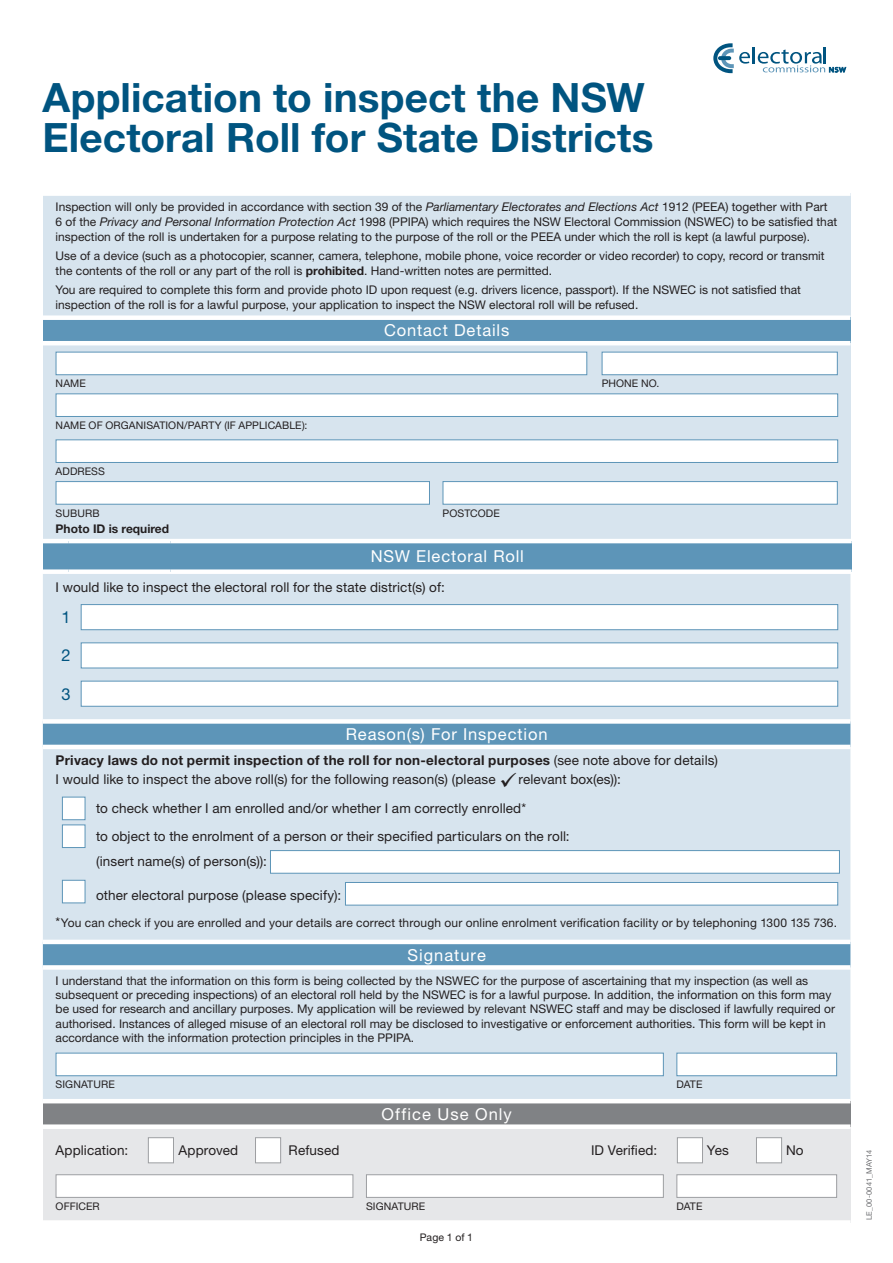
<style>
.page{position:relative;width:893px;height:1263px;background:#fff}
.page>*{position:absolute;margin:0;border:0;box-sizing:border-box;transform-origin:0 0}
.t1{font:700 40.5px/40.5px "Helvetica Neue LT Std";color:#005480}
.t2{font:16.5px "Helvetica Neue LT Std";letter-spacing:.055em;color:#fff}
.t3{font:16.5px "Helvetica Neue LT Std";color:#005480}
.t4{font:13.5px/19.2px "Helvetica Neue LT Std";letter-spacing:.01em;color:#231f20}
.t5{font:12px/15px "Helvetica Neue LT Std";color:#231f20}
.t6{font:700 12px "Helvetica Neue LT Std";color:#231f20}
.t7{font:10.5px "Helvetica Neue LT Std";letter-spacing:.01em;color:#231f20}
.t8{font:7.5px "Helvetica Neue LT Std";letter-spacing:.025em;color:#6c6d70}
.s1{font-style:italic}
.s2{font-weight:700}
.s3{font-size:13.5px}
</style>
<div class="page">
<svg style="left:713px;top:43px;width:133px;height:30px"></svg>
<svg style="left:718px;top:56px;width:13px;height:4px"></svg>
<div style="left:43px;top:194px;width:807px;height:124px;background:#d7e4ee"></div>
<div style="left:43px;top:318px;width:807px;height:25px;background:#5d95b8"></div>
<div style="left:43px;top:343px;width:807px;height:196px;background:#d7e4ee"></div>
<div style="left:43px;top:191px;width:807px;height:5px;background:#fff"></div>
<hr style="left:43px;top:341px;width:807px;height:4px;background:#fff">
<div style="left:43px;top:315px;width:807px;height:5px;background:#fff"></div>
<div style="left:56px;top:352px;width:531px;height:23px;background:#fff;border:1px solid #5d95b8"></div>
<div style="left:602px;top:352px;width:236px;height:23px;background:#fff;border:1px solid #5d95b8"></div>
<div style="left:56px;top:393px;width:782px;height:24px;background:#fff;border:1px solid #5d95b8"></div>
<div style="left:56px;top:439px;width:782px;height:24px;background:#fff;border:1px solid #5d95b8"></div>
<div style="left:56px;top:481px;width:374px;height:24px;background:#fff;border:1px solid #5d95b8"></div>
<div style="left:443px;top:481px;width:395px;height:24px;background:#fff;border:1px solid #5d95b8"></div>
<div style="left:43px;top:541px;width:809px;height:31px;background:#5d95b8"></div>
<hr style="left:43px;top:539px;width:25px;height:4px;background:#fff">
<hr style="left:68px;top:539px;width:102px;height:4px;background:#fff">
<hr style="left:170px;top:539px;width:682px;height:4px;background:#fff">
<div style="left:43px;top:569px;width:25px;height:5px;background:#fff"></div>
<div style="left:68px;top:569px;width:102px;height:5px;background:#fff"></div>
<div style="left:170px;top:569px;width:682px;height:5px;background:#fff"></div>
<div style="left:43px;top:574px;width:807px;height:525px;background:#d7e4ee"></div>
<svg style="left:43px;top:724px;width:807px;height:241px;background:#bdd3e2"></svg>
<div style="left:43px;top:1101px;width:807px;height:26px;background:#808285"></div>
<div style="left:43px;top:1127px;width:807px;height:95px;background:#e6e7e9"></div>
<div style="left:43px;top:719px;width:807px;height:5px;background:#fff"></div>
<hr style="left:43px;top:745px;width:807px;height:4px;background:#fff">
<hr style="left:43px;top:940px;width:807px;height:4px;background:#fff">
<div style="left:43px;top:1124px;width:807px;height:5px;background:#fff"></div>
<div style="left:43px;top:1220px;width:807px;height:5px;background:#fff"></div>
<div style="left:43px;top:965px;width:807px;height:5px;background:#fff"></div>
<hr style="left:43px;top:1099px;width:807px;height:4px;background:#fff">
<div style="left:81px;top:604px;width:757px;height:26px;background:#fff;border:1px solid #5d95b8"></div>
<div style="left:81px;top:642px;width:757px;height:26px;background:#fff;border:1px solid #5d95b8"></div>
<div style="left:81px;top:681px;width:757px;height:26px;background:#fff;border:1px solid #5d95b8"></div>
<div style="left:62px;top:797px;width:23px;height:23px;background:#fff;border:1px solid #5d95b8"></div>
<div style="left:62px;top:824px;width:23px;height:24px;background:#fff;border:1px solid #5d95b8"></div>
<div style="left:270px;top:850px;width:570px;height:23px;background:#fff;border:1px solid #5d95b8"></div>
<div style="left:62px;top:880px;width:23px;height:23px;background:#fff;border:1px solid #5d95b8"></div>
<div style="left:345px;top:882px;width:493px;height:23px;background:#fff;border:1px solid #5d95b8"></div>
<div style="left:56px;top:1053px;width:608px;height:23px;background:#fff;border:1px solid #5d95b8"></div>
<div style="left:676px;top:1053px;width:161px;height:23px;background:#fff;border:1px solid #5d95b8"></div>
<div style="left:148px;top:1137px;width:26px;height:26px;background:#fff;border:1px solid #9d9fa2"></div>
<div style="left:255px;top:1137px;width:26px;height:26px;background:#fff;border:1px solid #9d9fa2"></div>
<div style="left:677px;top:1137px;width:26px;height:26px;background:#fff;border:1px solid #9d9fa2"></div>
<div style="left:756px;top:1137px;width:26px;height:26px;background:#fff;border:1px solid #9d9fa2"></div>
<div style="left:56px;top:1174px;width:297px;height:24px;background:#fff;border:1px solid #9d9fa2"></div>
<div style="left:366px;top:1174px;width:298px;height:24px;background:#fff;border:1px solid #9d9fa2"></div>
<div style="left:676px;top:1174px;width:161px;height:24px;background:#fff;border:1px solid #9d9fa2"></div>
<h1 class="t1" style="left:43px;top:76px;width:612px">Application to inspect the NSW<br>Electoral Roll for State Districts</h1>
<p class="t5" style="left:56px;top:199px;width:783px">Inspection will only be provided in accordance with section 39 of the <span class="s1">Parliamentary Electorates and Elections Act</span> 1912 (PEEA) together with Part<br>6 of the <span class="s1">Privacy and Personal Information Protection Act</span> 1998 (PPIPA) which requires the NSW Electoral Commission (NSWEC) to be satisfied that inspection of the roll is undertaken for a purpose relating to the purpose of the roll or the PEEA under which the roll is kept (a lawful purpose).</p>
<p class="t5" style="left:56px;top:248px;width:771px">Use of a device (such as a photocopier, scanner, camera, telephone, mobile phone, voice recorder or video recorder) to copy, record or transmit the contents of the roll or any part of the roll is <span class="s2">prohibited</span>. Hand-written notes are permitted.</p>
<p class="t5" style="left:56px;top:282px;width:747px">You are required to complete this form and provide photo ID upon request (e.g. drivers licence, passport). If the NSWEC is not satisfied that inspection of the roll is for a lawful purpose, your application to inspect the NSW electoral roll will be refused.</p>
<h2 class="t2" style="left:384px;top:321px;width:127px">Contact Details</h2>
<p class="t7" style="left:56px;top:377px;width:27px">nameph</p>
<p class="t7" style="left:616px;top:377px;width:45px">one No.</p>
<p class="t7" style="left:56px;top:419px;width:81px">Name of organisa</p>
<p class="t7" style="left:159px;top:419px;width:87px">tion/party (if app</p>
<p class="t7" style="left:259px;top:419px;width:50px">licable):</p>
<p class="t7" style="left:56px;top:465px;width:9px">add</p>
<p class="t7" style="left:78px;top:465px;width:15px">ress</p>
<p class="t7" style="left:56px;top:507px;width:220px">suburb p</p>
<p class="t7" style="left:449px;top:507px;width:44px">ostcode</p>
<p class="t6" style="left:56px;top:521px;width:115px">Photo ID is required</p>
<h2 class="t2" style="left:371px;top:547px;width:155px">NSW Electoral Roll</h2>
<p class="t4" style="left:56px;top:577px;width:391px">I would like to inspect the electoral roll for the state district(s) of:</p>
<h2 class="t3" style="left:62px;top:607px;width:11px">1</h2>
<h2 class="t3" style="left:62px;top:646px;width:11px">2</h2>
<h2 class="t3" style="left:62px;top:684px;width:11px">3</h2>
<h2 class="t2" style="left:346px;top:724px;width:203px">Reason(s) For Inspection</h2>
<p class="t4" style="left:56px;top:750px;width:664px"><span class="s2">Privacy laws do not permit inspection of the roll for non-electoral purposes</span> (see note above for details)<br>I would like to inspect the above roll(s) for the following reason(s) (please ✓ relevant box(es)):</p>
<p class="t4" style="left:96px;top:794px;width:475px;line-height:27.8px">to check whether I am enrolled and/or whether I am correctly enrolled*<br>to object to the enrolment of a person or their specified particulars on the roll:</p>
<p class="t4" style="left:96px;top:851px;width:172px">(insert name(s) of person(s)):</p>
<p class="t4" style="left:96px;top:885px;width:247px">other electoral purpose (please specify):</p>
<p class="t5" style="left:56px;top:915px;width:783px"><span class="s3">*</span>You can check if you are enrolled and your details are correct through our online enrolment verification facility or by telephoning 1300 135 736.</p>
<h2 class="t2" style="left:407px;top:945px;width:80px">Signature</h2>
<p class="t5" style="left:56px;top:973px;width:781px;line-height:14.4px">I understand that the information on this form is being collected by the NSWEC for the purpose of ascertaining that my inspection (as well as subsequent or preceding inspections) of an electoral roll held by the NSWEC is for a lawful purpose. In addition, the information on this form may be used for research and ancillary purposes. My application will be reviewed by relevant NSWEC staff and may be disclosed if lawfully required or authorised. Instances of alleged misuse of an electoral roll may be disclosed to investigative or enforcement authorities. This form will be kept in accordance with the information protection principles in the PPIPA.</p>
<p class="t7" style="left:56px;top:1078px;width:200px">Signatu reda</p>
<p class="t7" style="left:690px;top:1078px;width:13px">te</p>
<h2 class="t2" style="left:381px;top:1104px;width:132px">Office Use Only</h2>
<p class="t4" style="left:56px;top:1140px;width:74px">Application:</p>
<p class="t4" style="left:179px;top:1140px;width:61px">Approved</p>
<p class="t4" style="left:289px;top:1140px;width:52px">Refused</p>
<p class="t4" style="left:591px;top:1140px;width:68px">ID Verified:</p>
<p class="t4" style="left:707px;top:1140px;width:24px">Yes</p>
<p class="t4" style="left:786px;top:1140px;width:19px">No</p>
<p class="t7" style="left:56px;top:1200px;width:137px">officer si</p>
<p class="t7" style="left:376px;top:1200px;width:112px">gnatu reda</p>
<p class="t7" style="left:690px;top:1200px;width:13px">te</p>
<p class="t7" style="left:420px;top:1231px;width:55px">Page 1 of 1</p>
<p class="t8" style="left:865px;top:1220px;width:72px;rotate:-90deg">LE_00-0041_May14</p>
</div>
